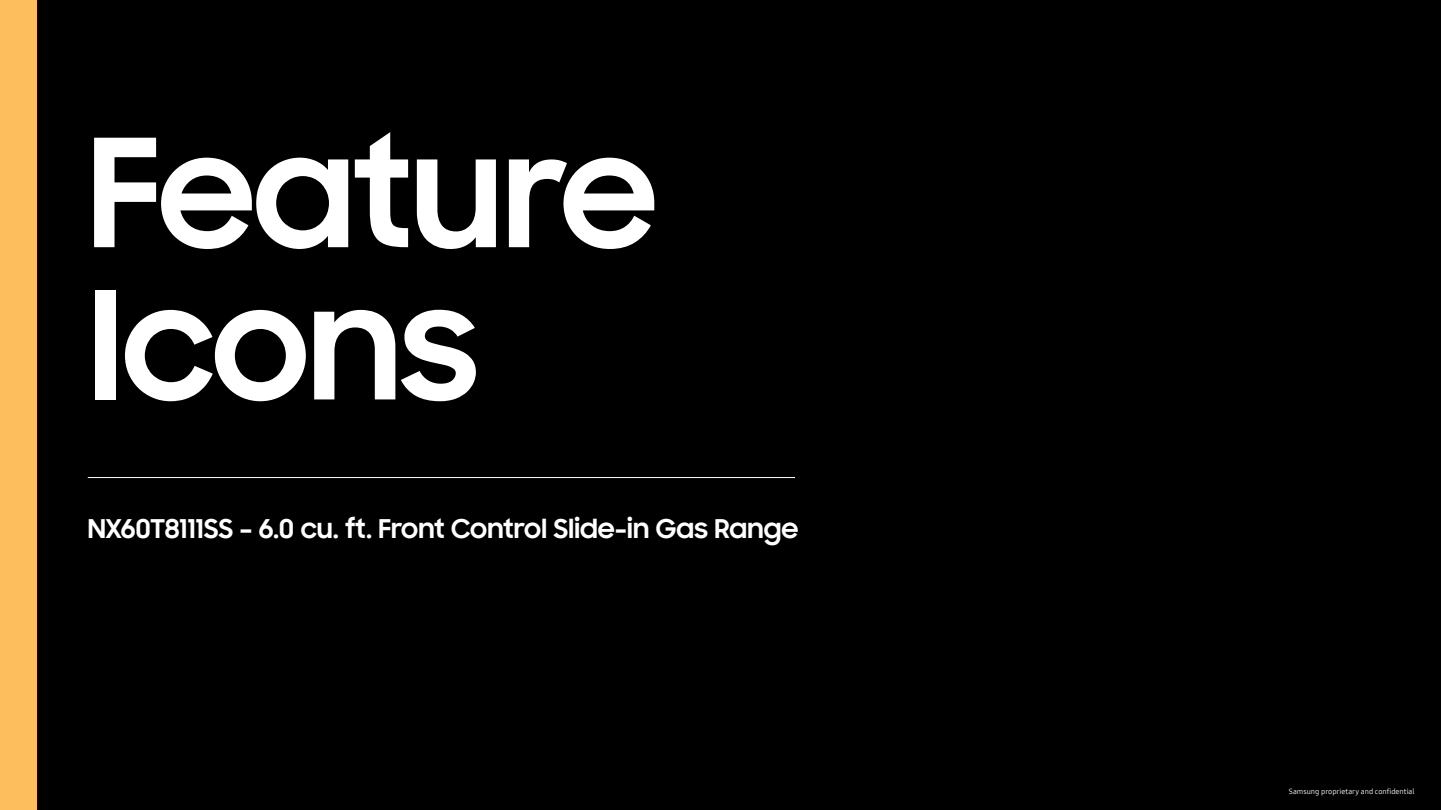
<style>
.page{position:relative;width:1441px;height:810px;background:#fff}
.page>*{position:absolute;margin:0;border:0;box-sizing:border-box;transform-origin:0 0}
.t1{font:700 150px/152.2px "Samsung Sharp Sans";letter-spacing:-.01em;color:#fff}
.t2{font:700 26.25px "Samsung Sharp Sans";letter-spacing:-.005em;color:#fff}
.t3{font:7.5px "Samsung One 400";color:#fff}
</style>
<div class="page">
<div style="left:0;top:0;width:1440px;height:810px;background:#000"></div>
<div style="left:0;top:0;width:37px;height:810px;background:#fdbe5d"></div>
<hr style="left:88px;top:477px;width:707px;height:1px;background:#fff">
<h1 class="t1" style="left:88px;top:110px;width:571px">Feature<br>Icons</h1>
<p class="t2" style="left:88px;top:509px;width:712px">NX60T8111SS – 6.0 cu. ft. Front Control Slide-in Gas Range</p>
<p class="t3" style="left:1288px;top:786px;width:127px">Samsung proprietary and confidential</p>
</div>
